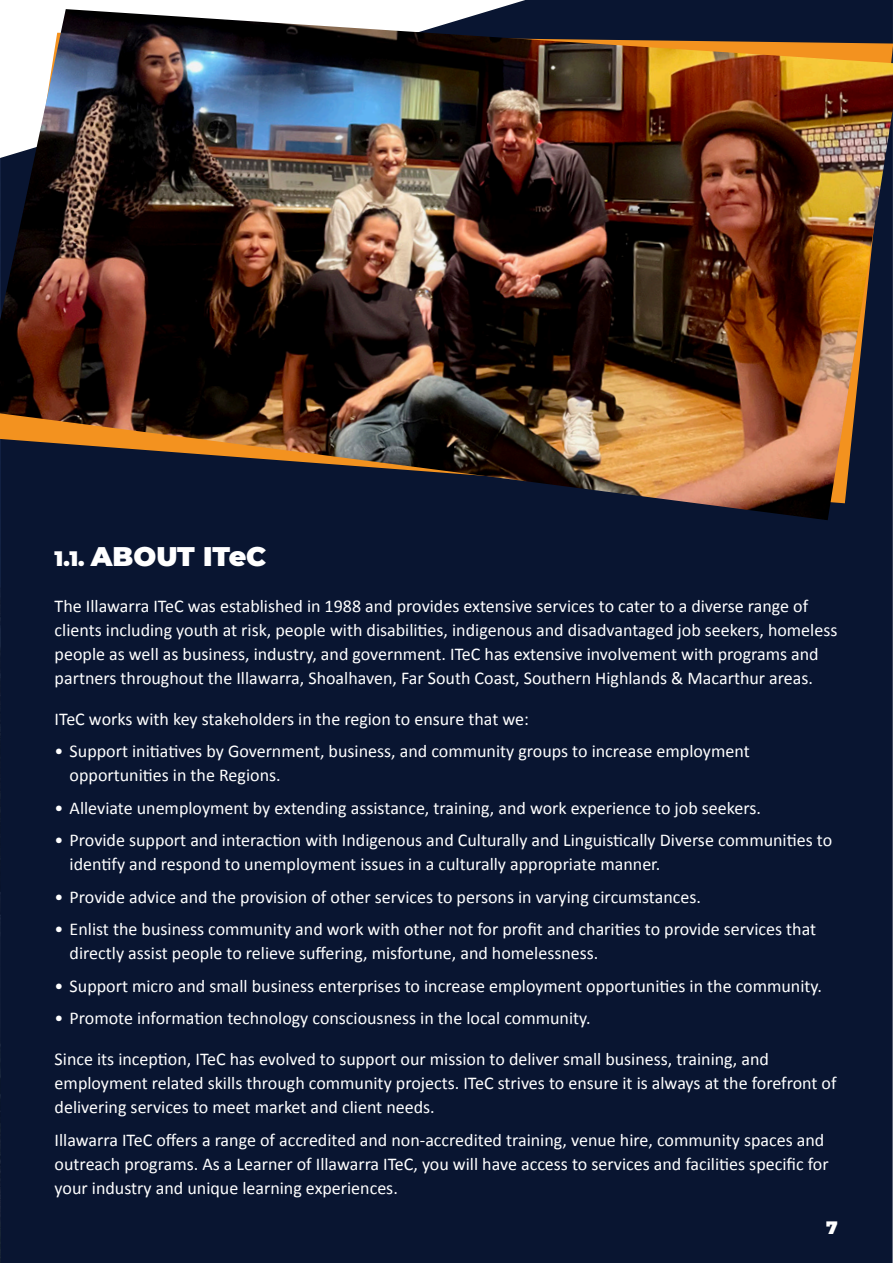
<style>
.page{position:relative;width:893px;height:1263px;background:#fff}
.page>*{position:absolute;margin:0;border:0;box-sizing:border-box;transform-origin:0 0}
.t1{font:900 27px "Montserrat";color:#fff}
.t2{font:18px/24px "Calibri";color:#fff}
.t3{font:900 18px "Montserrat";color:#fff}
.s1{font-size:21px}
</style>
<div class="page">
<div style="left:1px;top:0;width:892px;height:1263px;background:#091531"></div>
<img style="left:0;top:520px;width:1px;height:743px">
<img style="left:0;top:9px;width:893px;height:511px">
<p class="t1" style="left:55px;top:536px;width:213px"><span class="s1">1.1.</span> ABOUT ITeC</p>
<p class="t2" style="left:55px;top:593px;width:784px">The Illawarra ITeC was established in 1988 and provides extensive services to cater to a diverse range of clients including youth at risk, people with disabilities, indigenous and disadvantaged job seekers, homeless people as well as business, industry, and government. ITeC has extensive involvement with programs and partners throughout the Illawarra, Shoalhaven, Far South Coast, Southern Highlands &amp; Macarthur areas.</p>
<p class="t2" style="left:55px;top:706px;width:476px">ITeC works with key stakeholders in the region to ensure that we:</p>
<p class="t2" style="left:70px;top:738px;width:682px;text-indent:-15px">• Support initiatives by Government, business, and community groups to increase employment opportunities in the Regions.</p>
<p class="t2" style="left:55px;top:795px;width:708px">• Alleviate unemployment by extending assistance, training, and work experience to job seekers.</p>
<p class="t2" style="left:70px;top:827px;width:764px;text-indent:-15px">• Provide support and interaction with Indigenous and Culturally and Linguistically Diverse communities to identify and respond to unemployment issues in a culturally appropriate manner.</p>
<p class="t2" style="left:55px;top:884px;width:648px">• Provide advice and the provision of other services to persons in varying circumstances.</p>
<p class="t2" style="left:70px;top:916px;width:748px;text-indent:-15px">• Enlist the business community and work with other not for profit and charities to provide services that directly assist people to relieve suffering, misfortune, and homelessness.</p>
<p class="t2" style="left:55px;top:973px;width:769px">• Support micro and small business enterprises to increase employment opportunities in the community.</p>
<p class="t2" style="left:55px;top:1005px;width:537px">• Promote information technology consciousness in the local community.</p>
<p class="t2" style="left:55px;top:1046px;width:783px">Since its inception, ITeC has evolved to support our mission to deliver small business, training, and employment related skills through community projects. ITeC strives to ensure it is always at the forefront of delivering services to meet market and client needs.</p>
<p class="t2" style="left:55px;top:1127px;width:775px">Illawarra ITeC offers a range of accredited and non-accredited training, venue hire, community spaces and outreach programs. As a Learner of Illawarra ITeC, you will have access to services and facilities specific for your industry and unique learning experiences.</p>
<p class="t3" style="left:826px;top:1214px;width:13px">7</p>
</div>
